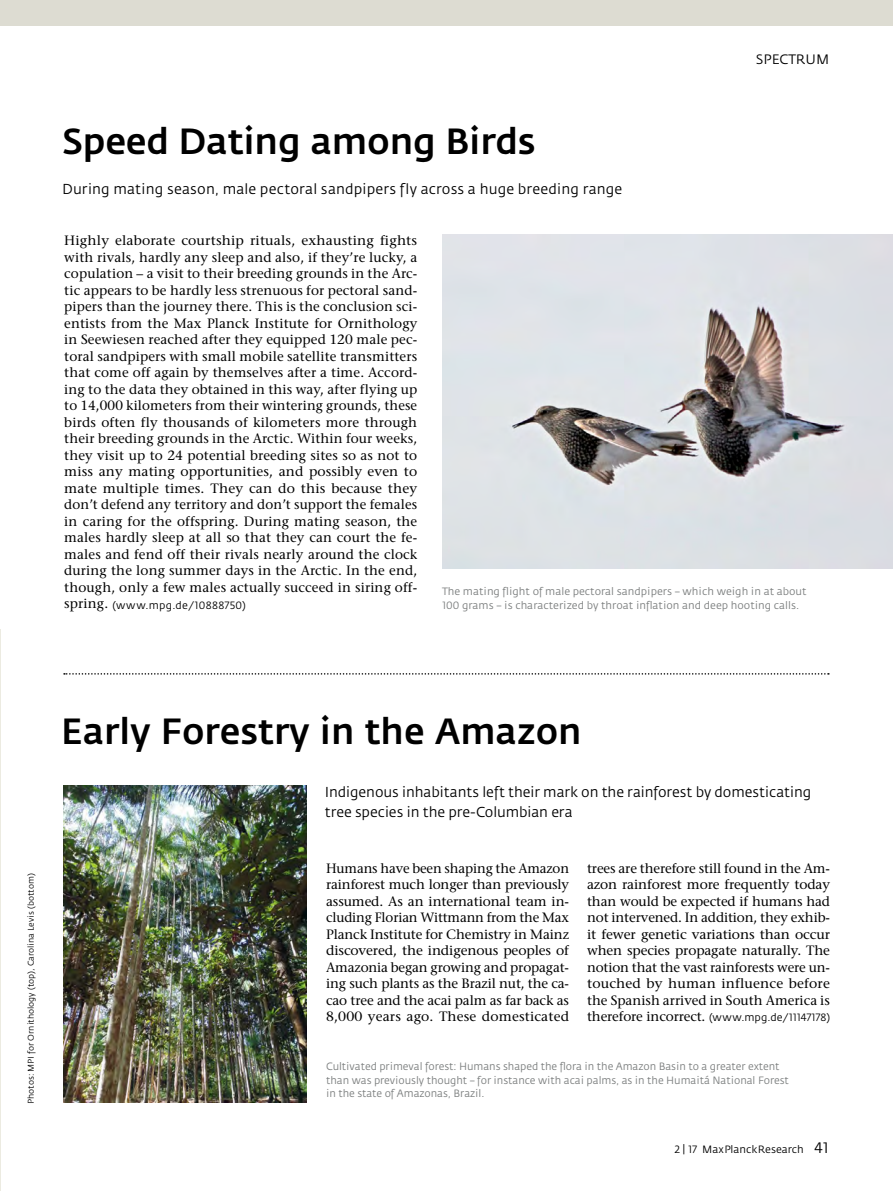
<style>
.page{position:relative;width:893px;height:1191px;background:#fff}
.page>*{position:absolute;margin:0;border:0;box-sizing:border-box;transform-origin:0 0}
.t1{font:500 36px "Fedra Sans";color:#000}
.t2{font:14.25px/19.5px "Fedra Sans";color:#000}
.t3{font:13.5px/16.5px "Stone Serif";letter-spacing:.01em;color:#000;text-align:justify}
.t4{font:13.5px "Fedra Sans";color:#000}
.t5{font:10.5px/13.5px "Fedra Sans";letter-spacing:-.005em;color:#7a7d7d}
.t6{font:10.5px "Fedra Sans";color:#000}
.t7{font:8.25px "Fedra Sans";color:#000}
.s1{font-family:"Stone Serif";font-size:13.5px}
.s2{font-family:"Fedra Sans Book SC"}
.s3{font-family:"Fedra Sans";font-size:10.5px}
.s4{font-family:"Fedra Sans Book SC";font-size:10.5px}
.s5{font-family:"Fedra Sans Book SC";font-size:15px}
</style>
<div class="page">
<hr style="left:0;top:629px;width:1px;height:562px;background:#ecebe1">
<div style="left:0;top:0;width:893px;height:26px;background:#dddcd2"></div>
<svg style="left:64px;top:673px;width:765px;height:1px"></svg>
<img style="left:442px;top:234px;width:451px;height:334px">
<img style="left:64px;top:786px;width:242px;height:316px">
<h1 class="t1" style="left:62px;top:121px;width:475px">Speed Dating among Birds</h1>
<p class="t2" style="left:62px;top:180px;width:562px">During mating season, male pectoral sandpipers fly across a huge breeding range</p>
<p class="t4" style="left:756px;top:52px;width:75px">SPECTRUM</p>
<p class="t3" style="left:64px;top:232px;width:354px">Highly elaborate courtship rituals, exhausting fights with rivals, hardly any sleep and also, if they’re lucky, a copulation – a visit to their breeding grounds in the Arc&shy;tic appears to be hardly less strenuous for pectoral sand&shy;pipers than the journey there. This is the conclusion sci&shy;entists from the Max Planck Institute for Ornithology in Seewiesen reached after they equipped 120 male pec&shy;toral sandpipers with small mobile satellite transmitters that come off again by themselves after a time. Accord&shy;ing to the data they obtained in this way, after flying up to 14,000 kilometers from their wintering grounds, these birds often fly thousands of kilometers more through their breeding grounds in the Arctic. Within four weeks, they visit up to 24 potential breeding sites so as not to miss any mating opportunities, and possibly even to mate multiple times. They can do this because they don’t defend any territory and don’t support the females in caring for the offspring. During mating season, the males hardly sleep at all so that they can court the fe&shy;males and fend off their rivals nearly around the clock during the long summer days in the Arctic. In the end, though, only a few males actually succeed in siring off-</p>
<p class="t6" style="left:64px;top:599px;width:183px"><span class="s1">spring.</span> (www.mpg.de<span class="s2">/10888750)</span></p>
<p class="t5" style="left:442px;top:585px;width:366px">The mating flight of male pectoral sandpipers – which weigh in at about<br><span class="s2">100</span> grams – is characterized by throat inflation and deep hooting calls.</p>
<p class="t7" style="left:27px;top:1103px;width:232px;rotate:-90deg">Photos: MPI for Ornithology (top), Carolina Levis (bottom)</p>
<h1 class="t1" style="left:61px;top:711px;width:522px">Early Forestry in the Amazon</h1>
<p class="t2" style="left:325px;top:783px;width:488px">Indigenous inhabitants left their mark on the rainforest by domesticating tree species in the pre-Columbian era</p>
<p class="t3" style="left:326px;top:859px;width:244px">Humans have been shaping the Amazon rainforest much longer than previously assumed. As an international team in&shy;cluding Florian Wittmann from the Max Planck Institute for Chemistry in Mainz discovered, the indigenous peoples of Amazonia began growing and propagat&shy;ing such plants as the Brazil nut, the ca&shy;cao tree and the acai palm as far back as 8,000 years ago. These domesticated</p>
<p class="t3" style="left:587px;top:859px;width:244px">trees are therefore still found in the Am&shy;azon rainforest more frequently today than would be expected if humans had not intervened. In addition, they exhib&shy;it fewer genetic variations than occur when species propagate naturally. The notion that the vast rainforests were un&shy;touched by human influence before the Spanish arrived in South America is therefore incorrect. <span class="s3">(www.mpg.de</span><span class="s4">/11147178)</span></p>
<p class="t5" style="left:326px;top:1060px;width:464px">Cultivated primeval forest: Humans shaped the flora in the Amazon Basin to a greater extent than was previously thought – for instance with acai palms, as in the Humaitá National Forest in the state of Amazonas, Brazil.</p>
<p class="t6" style="left:675px;top:1144px;width:156px"><span class="s2">2 | 17</span> MaxPlanckResearch <span class="s5">41</span></p>
</div>
